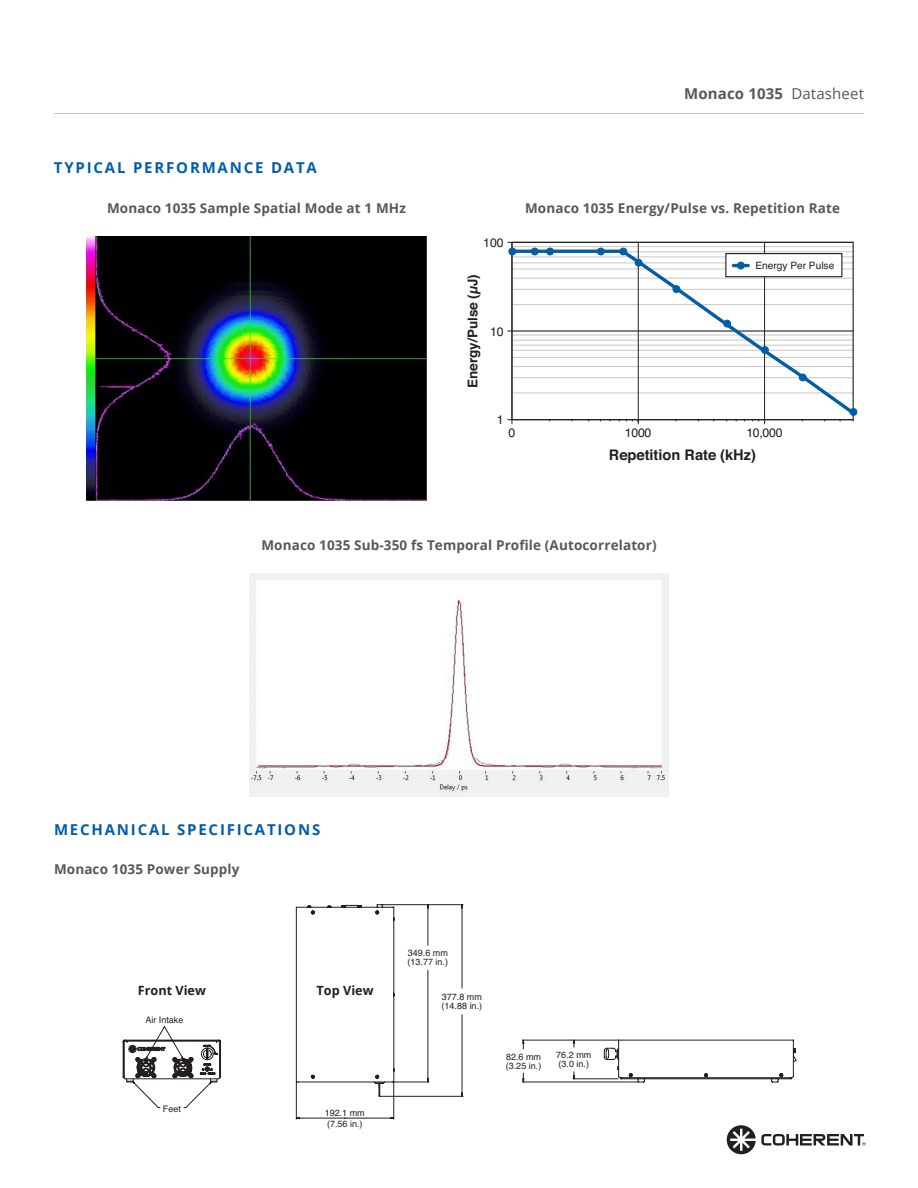
<style>
.page{position:relative;width:918px;height:1188px;background:#fff}
.page>*{position:absolute;margin:0;border:0;box-sizing:border-box;transform-origin:0 0}
.MECHANICAL_SPECIFICA{font:700 15px "Open Sans";letter-spacing:.12em;color:#015da7}
.Datasheet_Header{font:700 15px "Open Sans";letter-spacing:.01em;color:#57585a}
.t1{font:700 14.7px "Helvetica";color:#231f20}
.Product_Name{font:700 13.5px "Open Sans";letter-spacing:.01em;color:#57585a}
.Product_Description{font:700 13.5px "Open Sans";letter-spacing:.01em;color:#57585a}
.t2{font:700 13.5px "Helvetica";color:#231f20}
.View_Description{font:700 12.75px "Open Sans";color:#231f20}
.t3{font:12.3px "Helvetica";letter-spacing:-.025em;color:#231f20}
.t4{font:10.2px "Helvetica";color:#231f20}
.t5{font:9px/9px "Helvetica";color:#231f20}
.s1{font-weight:400}
</style>
<div class="page">
<svg style="left:727px;top:1125px;width:139px;height:29px"></svg>
<hr style="left:54px;top:113px;width:810px;height:1px;background:#231f20">
<img style="left:86px;top:236px;width:341px;height:265px">
<svg style="left:783px;top:1040px;width:13px;height:40px"></svg>
<svg style="left:345px;top:904px;width:438px;height:179px"></svg>
<svg style="left:125px;top:905px;width:260px;height:135px"></svg>
<svg style="left:133px;top:1026px;width:506px;height:93px"></svg>
<svg style="left:123px;top:1040px;width:98px;height:44px"></svg>
<hr style="left:462px;top:905px;width:1px;height:83px;background:#231f20">
<hr style="left:462px;top:1015px;width:1px;height:81px;background:#231f20">
<hr style="left:381px;top:904px;width:82px;height:1px;background:#231f20">
<hr style="left:379px;top:1096px;width:84px;height:1px;background:#231f20">
<hr style="left:428px;top:905px;width:1px;height:40px;background:#231f20">
<hr style="left:428px;top:970px;width:1px;height:112px;background:#231f20">
<hr style="left:394px;top:1082px;width:35px;height:1px;background:#231f20">
<hr style="left:512px;top:246px;width:341px;height:1px;background:#c7c8ca">
<hr style="left:507px;top:242px;width:346px;height:1px;background:#231f20">
<hr style="left:507px;top:331px;width:346px;height:1px;background:#231f20">
<hr style="left:507px;top:419px;width:346px;height:1px;background:#231f20">
<svg style="left:626px;top:420px;width:13px;height:4px"></svg>
<svg style="left:752px;top:420px;width:13px;height:4px"></svg>
<hr style="left:638px;top:242px;width:1px;height:178px;background:#231f20">
<hr style="left:764px;top:242px;width:1px;height:178px;background:#231f20">
<svg style="left:513px;top:248px;width:339px;height:169px"></svg>
<div style="left:511px;top:242px;width:343px;height:178px;border:1px solid #231f20"></div>
<div style="left:509px;top:248px;width:7px;height:7px;background:#015da7;border-radius:50%"></div>
<div style="left:509px;top:248px;width:7px;height:7px;border:1px solid #015da7;border-radius:50%"></div>
<div style="left:531px;top:248px;width:7px;height:7px;background:#015da7;border-radius:50%"></div>
<div style="left:531px;top:248px;width:7px;height:7px;border:1px solid #015da7;border-radius:50%"></div>
<div style="left:547px;top:248px;width:7px;height:7px;background:#015da7;border-radius:50%"></div>
<div style="left:546px;top:248px;width:8px;height:7px;border:1px solid #015da7;border-radius:50%"></div>
<div style="left:597px;top:248px;width:7px;height:7px;background:#015da7;border-radius:50%"></div>
<div style="left:597px;top:248px;width:8px;height:7px;border:1px solid #015da7;border-radius:50%"></div>
<div style="left:620px;top:248px;width:7px;height:7px;background:#015da7;border-radius:50%"></div>
<div style="left:620px;top:248px;width:7px;height:7px;border:1px solid #015da7;border-radius:50%"></div>
<div style="left:635px;top:259px;width:7px;height:7px;background:#015da7;border-radius:50%"></div>
<div style="left:635px;top:259px;width:7px;height:7px;border:1px solid #015da7;border-radius:50%"></div>
<div style="left:673px;top:286px;width:7px;height:7px;background:#015da7;border-radius:50%"></div>
<div style="left:673px;top:285px;width:7px;height:8px;border:1px solid #015da7;border-radius:50%"></div>
<div style="left:724px;top:320px;width:7px;height:7px;background:#015da7;border-radius:50%"></div>
<div style="left:723px;top:320px;width:8px;height:7px;border:1px solid #015da7;border-radius:50%"></div>
<svg style="left:763px;top:348px;width:4px;height:4px"></svg>
<div style="left:761px;top:346px;width:8px;height:8px;border:1px solid #015da7;border-radius:50%"></div>
<div style="left:799px;top:374px;width:7px;height:7px;background:#015da7;border-radius:50%"></div>
<div style="left:799px;top:374px;width:7px;height:7px;border:1px solid #015da7;border-radius:50%"></div>
<div style="left:850px;top:409px;width:7px;height:6px;background:#015da7;border-radius:50%"></div>
<div style="left:850px;top:408px;width:7px;height:8px;border:1px solid #015da7;border-radius:50%"></div>
<div style="left:725px;top:253px;width:117px;height:24px;background:#fff;border:1px solid #231f20"></div>
<hr style="left:733px;top:264px;width:15px;height:3px;background:#015da7">
<div style="left:737px;top:262px;width:8px;height:7px;border:1px solid #015da7;border-radius:50%"></div>
<img style="left:249px;top:574px;width:420px;height:222px">
<p class="MECHANICAL_SPECIFICA" style="left:54px;top:157px;width:264px">TYPICAL PERFORMANCE DATA</p>
<p class="Product_Description" style="left:107px;top:198px;width:300px">Monaco 1035 Sample Spatial Mode at 1 MHz</p>
<p class="Datasheet_Header" style="left:684px;top:83px;width:181px">Monaco 1035 <span class="s1">Datasheet</span></p>
<p class="t3" style="left:483px;top:233px;width:22px">100</p>
<p class="t2" style="left:462px;top:388px;width:115px;rotate:-90deg">Energy/Pulse (µJ)</p>
<p class="t3" style="left:490px;top:322px;width:15px">10</p>
<p class="Product_Name" style="left:525px;top:198px;width:316px">Monaco 1035 Energy/Pulse vs. Repetition Rate</p>
<p class="t4" style="left:756px;top:258px;width:80px">Energy Per Pulse</p>
<p class="t3" style="left:497px;top:410px;width:8px">1</p>
<p class="t3" style="left:508px;top:423px;width:8px">0</p>
<p class="t3" style="left:625px;top:423px;width:28px">1000</p>
<p class="t3" style="left:746px;top:423px;width:38px">10,000</p>
<p class="t1" style="left:609px;top:443px;width:149px">Repetition Rate (kHz)</p>
<p class="Product_Name" style="left:261px;top:536px;width:397px">Monaco 1035 Sub-350 fs Temporal Profile (Autocorrelator)</p>
<p class="MECHANICAL_SPECIFICA" style="left:54px;top:819px;width:268px">MECHANICAL SPECIFICATIONS</p>
<p class="Product_Name" style="left:54px;top:860px;width:187px">Monaco 1035 Power Supply</p>
<p class="View_Description" style="left:138px;top:982px;width:70px">Front View</p>
<p class="View_Description" style="left:317px;top:982px;width:58px">Top View</p>
<p class="t5" style="left:145px;top:1016px;width:40px">Air Intake</p>
<p class="t5" style="left:163px;top:1104px;width:20px">Feet</p>
<p class="t5" style="left:325px;top:1107px;width:42px;line-height:11.2px">192.1 mm (7.56 in.)</p>
<p class="t5" style="left:408px;top:948px;width:42px">349.6 mm (13.77 in.)</p>
<p class="t5" style="left:442px;top:993px;width:42px">377.8 mm (14.88 in.)</p>
<p class="t5" style="left:506px;top:1052px;width:37px">82.6 mm (3.25 in.)</p>
<p class="t5" style="left:556px;top:1050px;width:37px">76.2 mm (3.0 in.)</p>
</div>
